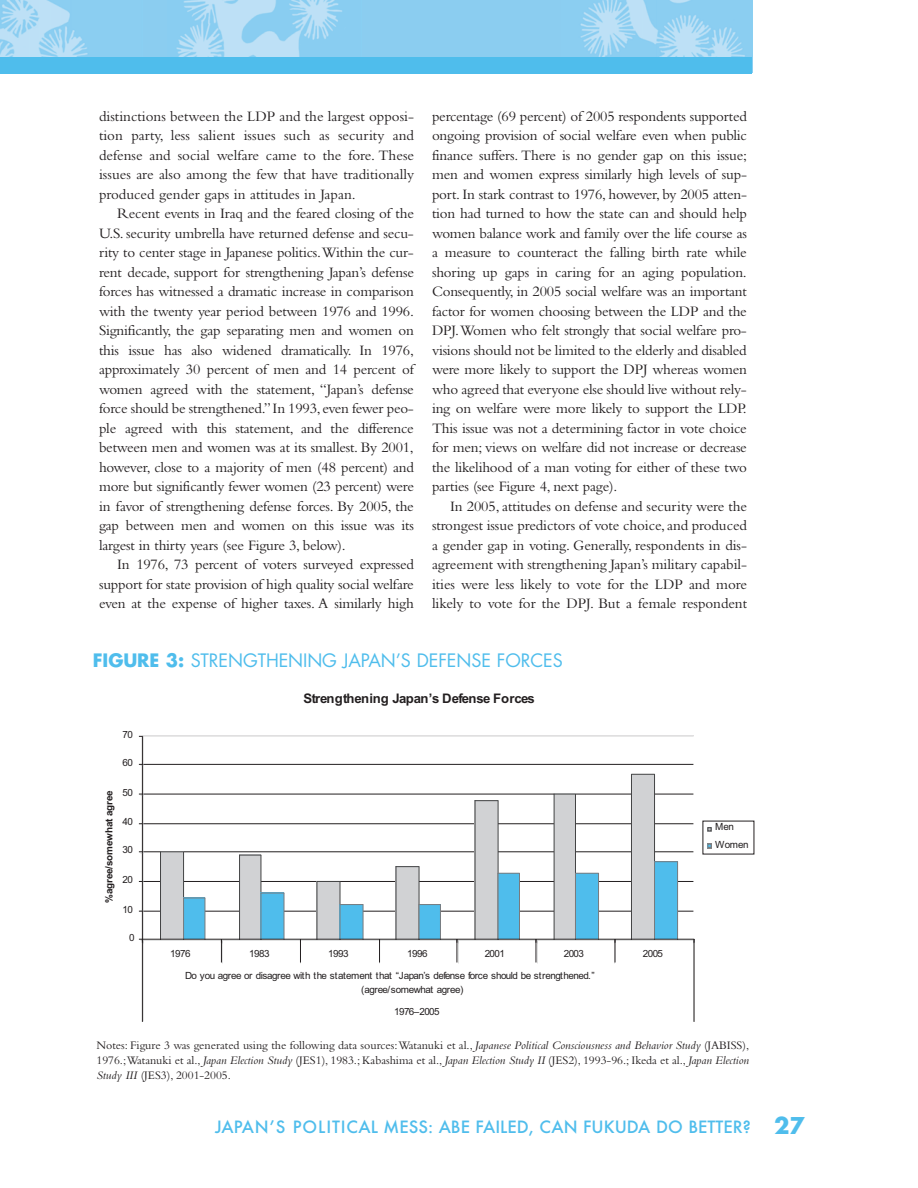
<style>
.page{position:relative;width:918px;height:1188px;background:#fff}
.page>*{position:absolute;margin:0;border:0;box-sizing:border-box;transform-origin:0 0}
.t1{font:700 22.5px "Futura";color:#4fbdec}
.t2{font:18px "Futura";letter-spacing:-.005em;color:#4fbdec}
.t3{font:500 16.5px "Futura";color:#4fbdec}
.t4{font:15px/19.5px "Bembo";letter-spacing:-.015em;color:#231f20;text-align:justify}
.t5{font:700 13.2px "Arial";letter-spacing:-.035em;color:#231f20}
.t6{font:12px/15px "Bembo";color:#231f20;text-align:justify}
.t7{font:9.9px/14.9px "Arial";color:#231f20}
.t8{font:9.9px/18.1px "Arial";letter-spacing:-.055em;color:#231f20}
.t9{font:700 9.9px "Arial";color:#231f20}
.s1{font-weight:700}
.s2{font-style:italic}
</style>
<div class="page">
<div style="left:125px;top:0;width:486px;height:63px;background:#8bcdf0"></div>
<img style="left:176px;top:0;width:166px;height:57px">
<img style="left:580px;top:0;width:172px;height:57px">
<img style="left:0;top:0;width:125px;height:57px">
<div style="left:0;top:57px;width:752px;height:17px;background:#4fbdec"></div>
<hr style="left:142px;top:911px;width:552px;height:1px;background:#231f20">
<hr style="left:142px;top:881px;width:552px;height:1px;background:#231f20">
<hr style="left:142px;top:852px;width:552px;height:1px;background:#231f20">
<hr style="left:142px;top:823px;width:552px;height:1px;background:#231f20">
<hr style="left:142px;top:794px;width:552px;height:1px;background:#231f20">
<hr style="left:142px;top:764px;width:552px;height:1px;background:#231f20">
<div style="left:160px;top:852px;width:23px;height:87px;background:#d1d2d4"></div>
<hr style="left:183px;top:852px;width:1px;height:87px;background:#434445">
<hr style="left:160px;top:852px;width:1px;height:87px;background:#434445">
<svg style="left:161px;top:852px;width:22px;height:1px"></svg>
<div style="left:239px;top:855px;width:22px;height:84px;background:#d1d2d4"></div>
<hr style="left:261px;top:855px;width:1px;height:84px;background:#434445">
<hr style="left:239px;top:855px;width:1px;height:84px;background:#434445">
<svg style="left:240px;top:855px;width:21px;height:1px"></svg>
<div style="left:317px;top:881px;width:23px;height:58px;background:#d1d2d4"></div>
<hr style="left:340px;top:881px;width:1px;height:58px;background:#434445">
<hr style="left:317px;top:881px;width:1px;height:58px;background:#434445">
<svg style="left:318px;top:881px;width:22px;height:1px"></svg>
<div style="left:396px;top:866px;width:23px;height:73px;background:#d1d2d4"></div>
<hr style="left:419px;top:866px;width:1px;height:73px;background:#434445">
<hr style="left:396px;top:866px;width:1px;height:73px;background:#434445">
<svg style="left:397px;top:866px;width:22px;height:1px"></svg>
<div style="left:475px;top:800px;width:23px;height:139px;background:#d1d2d4"></div>
<hr style="left:498px;top:800px;width:1px;height:139px;background:#434445">
<hr style="left:475px;top:800px;width:1px;height:139px;background:#434445">
<svg style="left:475px;top:800px;width:23px;height:1px"></svg>
<div style="left:554px;top:794px;width:21px;height:145px;background:#d1d2d4"></div>
<hr style="left:575px;top:794px;width:1px;height:145px;background:#434445">
<hr style="left:554px;top:794px;width:1px;height:145px;background:#434445">
<svg style="left:554px;top:794px;width:21px;height:1px"></svg>
<div style="left:631px;top:774px;width:23px;height:165px;background:#d1d2d4"></div>
<hr style="left:654px;top:774px;width:1px;height:165px;background:#434445">
<hr style="left:631px;top:774px;width:1px;height:165px;background:#434445">
<svg style="left:632px;top:774px;width:22px;height:1px"></svg>
<div style="left:183px;top:898px;width:22px;height:41px;background:#4fbdec"></div>
<hr style="left:205px;top:898px;width:1px;height:41px;background:#797b7e">
<hr style="left:183px;top:898px;width:1px;height:41px;background:#797b7e">
<svg style="left:184px;top:898px;width:21px;height:1px"></svg>
<div style="left:261px;top:893px;width:23px;height:46px;background:#4fbdec"></div>
<hr style="left:284px;top:893px;width:1px;height:46px;background:#797b7e">
<hr style="left:261px;top:893px;width:1px;height:46px;background:#797b7e">
<svg style="left:261px;top:893px;width:23px;height:1px"></svg>
<div style="left:340px;top:904px;width:23px;height:35px;background:#4fbdec"></div>
<hr style="left:363px;top:904px;width:1px;height:35px;background:#797b7e">
<hr style="left:340px;top:904px;width:1px;height:35px;background:#797b7e">
<svg style="left:341px;top:904px;width:22px;height:1px"></svg>
<div style="left:419px;top:904px;width:21px;height:35px;background:#4fbdec"></div>
<hr style="left:440px;top:904px;width:1px;height:35px;background:#797b7e">
<hr style="left:419px;top:904px;width:1px;height:35px;background:#797b7e">
<svg style="left:420px;top:904px;width:21px;height:1px"></svg>
<div style="left:498px;top:873px;width:21px;height:66px;background:#4fbdec"></div>
<hr style="left:519px;top:873px;width:1px;height:66px;background:#797b7e">
<hr style="left:498px;top:873px;width:1px;height:66px;background:#797b7e">
<svg style="left:499px;top:873px;width:20px;height:1px"></svg>
<div style="left:575px;top:873px;width:23px;height:66px;background:#4fbdec"></div>
<hr style="left:598px;top:873px;width:1px;height:66px;background:#797b7e">
<hr style="left:575px;top:873px;width:1px;height:66px;background:#797b7e">
<svg style="left:576px;top:873px;width:22px;height:1px"></svg>
<div style="left:654px;top:862px;width:23px;height:77px;background:#4fbdec"></div>
<hr style="left:677px;top:861px;width:1px;height:78px;background:#797b7e">
<hr style="left:654px;top:861px;width:1px;height:78px;background:#797b7e">
<svg style="left:654px;top:861px;width:24px;height:1px"></svg>
<hr style="left:142px;top:736px;width:1px;height:203px;background:#231f20">
<hr style="left:142px;top:939px;width:552px;height:1px;background:#231f20">
<svg style="left:221px;top:940px;width:1px;height:23px"></svg>
<svg style="left:300px;top:940px;width:1px;height:23px"></svg>
<svg style="left:379px;top:940px;width:1px;height:23px"></svg>
<svg style="left:457px;top:939px;width:1px;height:24px"></svg>
<svg style="left:536px;top:939px;width:1px;height:24px"></svg>
<svg style="left:615px;top:939px;width:1px;height:24px"></svg>
<hr style="left:142px;top:939px;width:1px;height:83px;background:#231f20">
<hr style="left:694px;top:939px;width:1px;height:83px;background:#231f20">
<svg style="left:707px;top:827px;width:5px;height:5px"></svg>
<svg style="left:707px;top:843px;width:5px;height:5px"></svg>
<p class="t4" style="left:99px;top:108px;width:317px">distinctions between the LDP and the largest opposi&shy;tion party, less salient issues such as security and defense and social welfare came to the fore. These issues are also among the few that have traditionally produced gender gaps in attitudes in Japan.</p>
<p class="t4" style="left:99px;top:205px;width:316px;text-indent:18px">Recent events in Iraq and the feared closing of the U.S. security umbrella have returned defense and secu&shy;rity to center stage in Japanese politics.Within the cur&shy;rent decade, support for strengthening Japan’s defense forces has witnessed a dramatic increase in comparison with the twenty year period between 1976 and 1996.<br>Significantly, the gap separating men and women on this issue has also widened dramatically. In 1976, approximately 30 percent of men and 14 percent of women agreed with the statement, “Japan’s defense force should be strengthened.”In 1993,even fewer peo&shy;ple agreed with this statement, and the difference between men and women was at its smallest. By 2001, however, close to a majority of men (48 percent) and more but significantly fewer women (23 percent) were in favor of strengthening defense forces. By 2005, the gap between men and women on this issue was its largest in thirty years (see Figure 3, below).</p>
<p class="t4" style="left:99px;top:556px;width:316px;text-indent:18px">In 1976, 73 percent of voters surveyed expressed support for state provision of high quality social welfare even at the expense of higher taxes. A similarly high</p>
<p class="t4" style="left:432px;top:108px;width:316px">percentage (69 percent) of 2005 respondents supported ongoing provision of social welfare even when public finance suffers. There is no gender gap on this issue; men and women express similarly high levels of sup&shy;port. In stark contrast to 1976, however, by 2005 atten&shy;tion had turned to how the state can and should help women balance work and family over the life course as a measure to counteract the falling birth rate while shoring up gaps in caring for an aging population.<br>Consequently, in 2005 social welfare was an important factor for women choosing between the LDP and the DPJ.Women who felt strongly that social welfare pro&shy;visions should not be limited to the elderly and disabled were more likely to support the DPJ whereas women who agreed that everyone else should live without rely&shy;ing on welfare were more likely to support the LDP.<br>This issue was not a determining factor in vote choice for men; views on welfare did not increase or decrease the likelihood of a man voting for either of these two parties (see Figure 4, next page).</p>
<p class="t4" style="left:432px;top:498px;width:317px;text-indent:18px">In 2005, attitudes on defense and security were the strongest issue predictors of vote choice, and produced a gender gap in voting. Generally, respondents in dis&shy;agreement with strengthening Japan’s military capabil&shy;ities were less likely to vote for the LDP and more likely to vote for the DPJ. But a female respondent</p>
<p class="t2" style="left:93px;top:653px;width:471px"><span class="s1">FIGURE 3:</span> STRENGTHENING JAPAN’S DEFENSE FORCES</p>
<p class="t5" style="left:304px;top:691px;width:233px">Strengthening Japan’s Defense Forces</p>
<p class="t8" style="left:122px;top:725px;width:12px">70</p>
<p class="t8" style="left:122px;top:753px;width:12px">60</p>
<p class="t8" style="left:122px;top:783px;width:12px">50</p>
<p class="t9" style="left:104px;top:903px;width:114px;rotate:-90deg">%agree/somewhat agree</p>
<p class="t8" style="left:122px;top:813px;width:12px">40</p>
<p class="t8" style="left:122px;top:841px;width:12px">30</p>
<p class="t8" style="left:122px;top:870px;width:12px">20</p>
<p class="t8" style="left:122px;top:900px;width:12px">10</p>
<p class="t8" style="left:129px;top:928px;width:7px">0</p>
<p class="t8" style="left:170px;top:945px;width:22px">1976</p>
<p class="t8" style="left:249px;top:945px;width:22px">1983</p>
<p class="t8" style="left:328px;top:945px;width:22px">1993</p>
<p class="t8" style="left:407px;top:945px;width:22px">1996</p>
<p class="t8" style="left:485px;top:945px;width:22px">2001</p>
<p class="t8" style="left:564px;top:945px;width:22px">2003</p>
<p class="t8" style="left:643px;top:945px;width:22px">2005</p>
<p class="t7" style="left:361px;top:968px;width:235px;text-indent:-176px">Do you agree or disagree with the statement that “Japan’s defense force should be strengthened.” (agree/somewhat agree)</p>
<p class="t8" style="left:394px;top:1002px;width:47px">1976–2005</p>
<p class="t8" style="left:715px;top:818px;width:35px">Men<br>Women</p>
<p class="t6" style="left:96px;top:1039px;width:654px">Notes: Figure 3 was generated using the following data sources:Watanuki et al., <span class="s2">Japanese Political Consciousness and Behavior Study</span> (JABISS), 1976.;Watanuki et al., <span class="s2">Japan Election Study</span> (JES1), 1983.; Kabashima et al., <span class="s2">Japan Election Study II</span> (JES2), 1993-96.; Ikeda et al., <span class="s2">Japan Election Study III</span> (JES3), 2001-2005.</p>
<p class="t3" style="left:215px;top:1118px;width:537px">JAPAN’S POLITICAL MESS: ABE FAILED, CAN FUKUDA DO BETTER?</p>
<h1 class="t1" style="left:774px;top:1116px;width:32px">27</h1>
</div>
